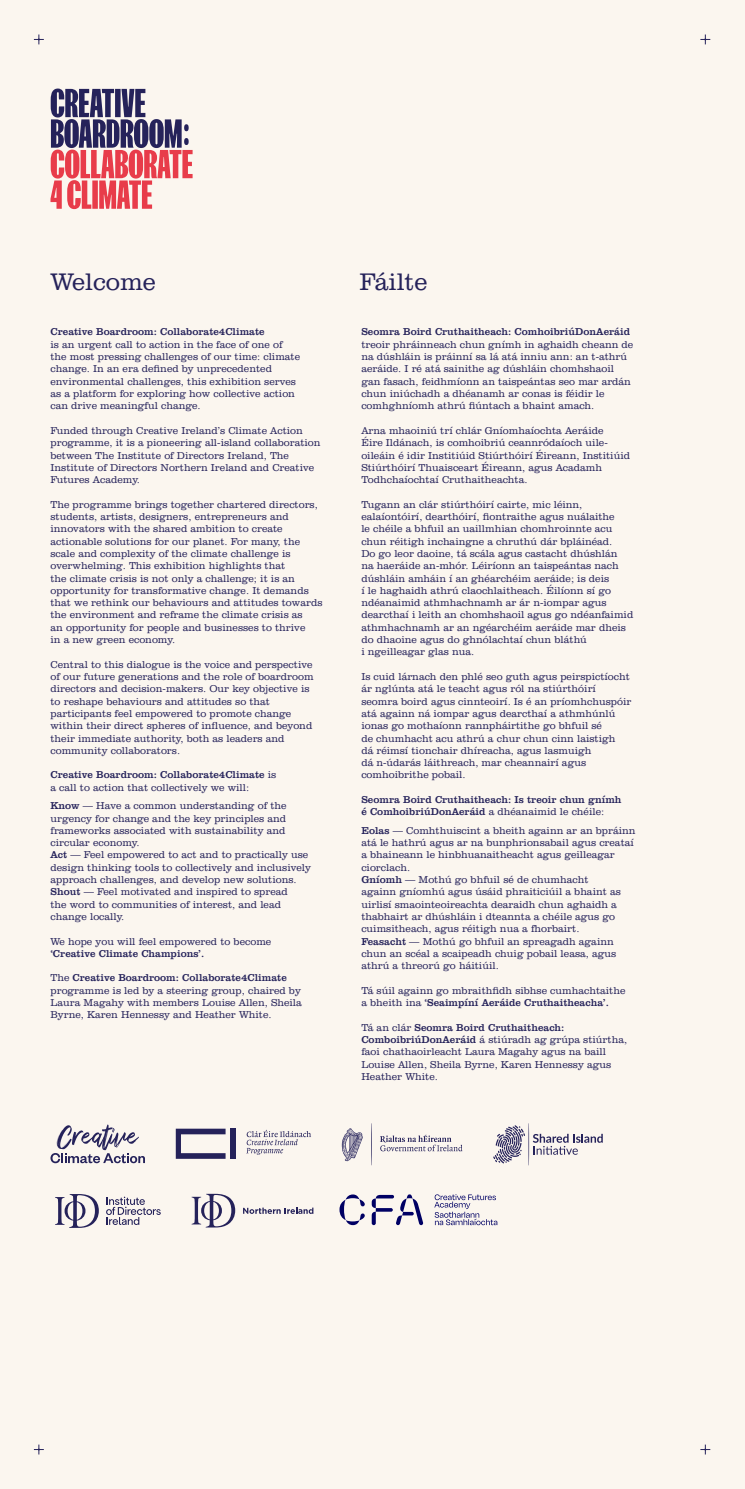
<style>
.page{position:relative;width:745px;height:1489px;background:#fff}
.page>*{position:absolute;margin:0;border:0;box-sizing:border-box;transform-origin:0 0}
.t1{font:300 24.6px "Clarendon BT Pro";color:#25225a}
.t2{font:300 10.25px/12.3px "Clarendon BT Pro";color:#25225a}
.t3{font:10.25px/12.3px "Clarendon BT Pro";color:#25225a}
.s1{font-weight:400}
.s2{font-weight:300}
</style>
<div class="page">
<div style="left:0;top:0;width:744px;height:1488px;background:#fbf6ef"></div>
<svg style="left:339px;top:1194px;width:158px;height:31px"></svg>
<svg style="left:50px;top:1124px;width:95px;height:39px"></svg>
<svg style="left:246px;top:1129px;width:65px;height:25px"></svg>
<svg style="left:176px;top:1128px;width:49px;height:30px"></svg>
<div style="left:230px;top:1128px;width:6px;height:30px;background:#25225a"></div>
<svg style="left:380px;top:1134px;width:82px;height:17px"></svg>
<svg style="left:371px;top:1123px;width:1px;height:42px"></svg>
<svg style="left:341px;top:1128px;width:21px;height:33px"></svg>
<svg style="left:493px;top:1123px;width:109px;height:42px"></svg>
<svg style="left:55px;top:1194px;width:44px;height:33px"></svg>
<svg style="left:106px;top:1196px;width:55px;height:28px"></svg>
<svg style="left:191px;top:1193px;width:44px;height:34px"></svg>
<svg style="left:243px;top:1207px;width:70px;height:6px"></svg>
<svg style="left:50px;top:88px;width:142px;height:121px"></svg>
<svg style="left:34px;top:34px;width:10px;height:10px"></svg>
<svg style="left:700px;top:34px;width:9px;height:10px"></svg>
<svg style="left:700px;top:1444px;width:9px;height:10px"></svg>
<svg style="left:34px;top:1444px;width:10px;height:10px"></svg>
<h1 class="t1" style="left:50px;top:266px;width:107px">Welcome</h1>
<h1 class="t1" style="left:359px;top:266px;width:69px">Fáilte</h1>
<p class="t3" style="left:50px;top:325px;width:216px">Creative Boardroom: Collaborate4Climate</p>
<p class="t2" style="left:50px;top:338px;width:251px">is an urgent call to action in the face of one of the most pressing challenges of our time: climate change. In an era defined by unprecedented environmental challenges, this exhibition serves as a platform for exploring how collective action can drive meaningful change.</p>
<p class="t2" style="left:50px;top:424px;width:271px">Funded through Creative Ireland’s Climate Action programme, it is a pioneering all-island collaboration between The Institute of Directors Ireland, The Institute of Directors Northern Ireland and Creative Futures Academy.</p>
<p class="t2" style="left:50px;top:498px;width:273px">The programme brings together chartered directors, students, artists, designers, entrepreneurs and innovators with the shared ambition to create actionable solutions for our planet. For many, the scale and complexity of the climate challenge is overwhelming. This exhibition highlights that<br>the climate crisis is not only a challenge; it is an opportunity for transformative change. It demands that we rethink our behaviours and attitudes towards the environment and reframe the climate crisis as<br>an opportunity for people and businesses to thrive<br>in a new green economy.</p>
<p class="t2" style="left:50px;top:657px;width:264px">Central to this dialogue is the voice and perspective of our future generations and the role of boardroom directors and decision-makers. Our key objective is to reshape behaviours and attitudes so that participants feel empowered to promote change within their direct spheres of influence, and beyond their immediate authority, both as leaders and community collaborators.</p>
<p class="t2" style="left:50px;top:768px;width:227px"><span class="s1">Creative Boardroom: Collaborate4Climate</span> is a call to action that collectively we will:</p>
<p class="t2" style="left:50px;top:799px;width:262px"><span class="s1">Know</span> — Have a common understanding of the urgency for change and the key principles and frameworks associated with sustainability and circular economy.<br><span class="s1">Act</span> — Feel empowered to act and to practically use design thinking tools to collectively and inclusively approach challenges, and develop new solutions.<br><span class="s1">Shout</span> — Feel motivated and inspired to spread<br>the word to communities of interest, and lead change locally.</p>
<p class="t2" style="left:50px;top:934px;width:222px">We hope you will feel empowered to become</p>
<p class="t3" style="left:50px;top:946px;width:155px">‘Creative Climate Champions’.</p>
<p class="t2" style="left:50px;top:971px;width:253px">The <span class="s1">Creative Boardroom: Collaborate4Climate </span>programme is led by a steering group, chaired by Laura Magahy with members Louise Allen, Sheila Byrne, Karen Hennessy and Heather White.</p>
<p class="t3" style="left:361px;top:325px;width:270px">Seomra Boird Cruthaitheach: ComhoibriúDonAeráid</p>
<p class="t2" style="left:361px;top:338px;width:273px">treoir phráinneach chun gnímh in aghaidh cheann de na dúshláin is práinní sa lá atá inniu ann: an t-athrú aeráide. I ré atá sainithe ag dúshláin chomhshaoil gan fasach, feidhmíonn an taispeántas seo mar ardán chun iniúchadh a dhéanamh ar conas is féidir le comhghníomh athrú fiúntach a bhaint amach.</p>
<p class="t2" style="left:361px;top:424px;width:270px">Arna mhaoiniú trí chlár Gníomhaíochta Aeráide<br>Éire Ildánach, is comhoibriú ceannródaíoch uile&shy;oileáin é idir Institiúid Stiúrthóirí Éireann, Institiúid Stiúrthóirí Thuaisceart Éireann, agus Acadamh Todhchaíochtaí Cruthaitheachta.</p>
<p class="t2" style="left:361px;top:498px;width:273px">Tugann an clár stiúrthóirí cairte, mic léinn, ealaíontóirí, dearthóirí, fiontraithe agus nuálaithe<br>le chéile a bhfuil an uaillmhian chomhroinnte acu chun réitigh inchaingne a chruthú dár bpláinéad.<br>Do go leor daoine, tá scála agus castacht dhúshlán<br>na haeráide an-mhór. Léiríonn an taispeántas nach dúshláin amháin í an ghéarchéim aeráide; is deis<br>í le haghaidh athrú claochlaitheach. Éilíonn sí go ndéanaimid athmhachnamh ar ár n-iompar agus dearcthaí i leith an chomhshaoil agus go ndéanfaimid athmhachnamh ar an ngéarchéim aeráide mar dheis do dhaoine agus do ghnólachtaí chun bláthú<br>i ngeilleagar glas nua.</p>
<p class="t2" style="left:361px;top:670px;width:271px">Is cuid lárnach den phlé seo guth agus peirspictíocht ár nglúnta atá le teacht agus ról na stiúrthóirí seomra boird agus cinnteoirí. Is é an príomhchuspóir atá againn ná iompar agus dearcthaí a athmhúnlú ionas go mothaíonn rannpháirtithe go bhfuil sé<br>de chumhacht acu athrú a chur chun cinn laistigh<br>dá réimsí tionchair dhíreacha, agus lasmuigh<br>dá n-údarás láithreach, mar cheannairí agus comhoibrithe pobail.</p>
<p class="t3" style="left:361px;top:793px;width:261px">Seomra Boird Cruthaitheach: Is treoir chun gnímh é ComhoibriúDonAeráid <span class="s2">a dhéanaimid le chéile:</span></p>
<p class="t2" style="left:361px;top:823px;width:275px"><span class="s1">Eolas</span> — Comhthuiscint a bheith againn ar an bpráinn atá le hathrú agus ar na bunphrionsabail agus creataí a bhaineann le hinbhuanaitheacht agus geilleagar ciorclach.<br><span class="s1">Gníomh</span> — Mothú go bhfuil sé de chumhacht<br>againn gníomhú agus úsáid phraiticiúil a bhaint as uirlisí smaointeoireachta dearaidh chun aghaidh a thabhairt ar dhúshláin i dteannta a chéile agus go cuimsitheach, agus réitigh nua a fhorbairt.<br><span class="s1">Feasacht</span> — Mothú go bhfuil an spreagadh againn chun an scéal a scaipeadh chuig pobail leasa, agus athrú a threorú go háitiúil.</p>
<p class="t2" style="left:361px;top:983px;width:265px">Tá súil againn go mbraithfidh sibhse cumhachtaithe a bheith ina <span class="s1">‘Seaimpíní Aeráide Cruthaitheacha’.</span></p>
<p class="t2" style="left:361px;top:1020px;width:267px">Tá an clár <span class="s1">Seomra Boird Cruthaitheach:<br>ComboibriúDonAeráid</span> á stiúradh ag grúpa stiúrtha, faoi chathaoirleacht Laura Magahy agus na baill Louise Allen, Sheila Byrne, Karen Hennessy agus Heather White.</p>
</div>
